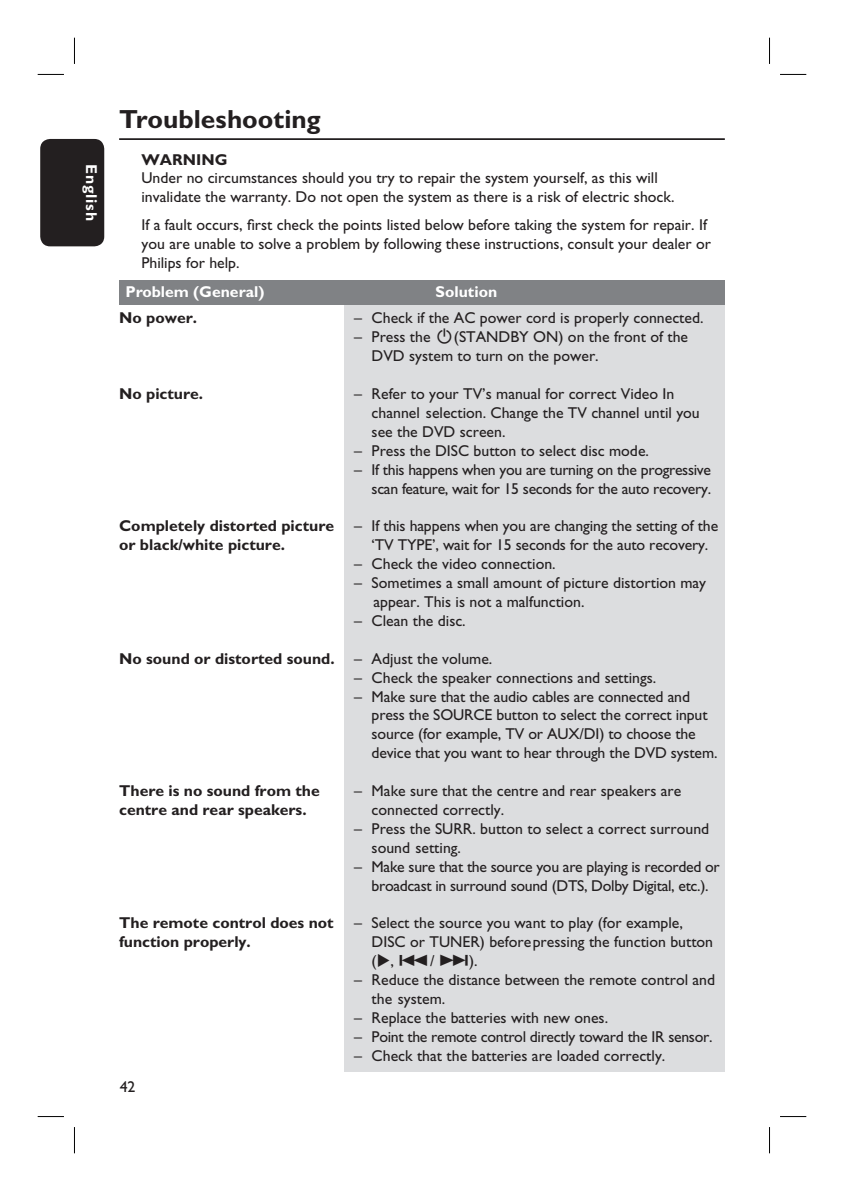
<style>
.page{position:relative;width:844px;height:1191px;background:#fff}
.page>*{position:absolute;margin:0;border:0;box-sizing:border-box;transform-origin:0 0}
.t1{font:700 26.25px "Gill Sans Std";color:#231f20}
.t2{font:15.75px/18.9px "Gill Sans Std";color:#231f20}
.t3{font:15.75px/18.9px "Gill Sans Std";letter-spacing:-.02em;color:#231f20;text-align:right}
.t4{font:700 15.75px/18.9px "Gill Sans Std";color:#231f20}
.t5{font:700 15.75px "Gill Sans Std";color:#fff}
.t6{font:700 15.75px "Gill Sans Std";letter-spacing:.05em;color:#fff}
.s1{font-family:"Sony PS Common"}
</style>
<div class="page">
<div style="left:40px;top:139px;width:64px;height:107px;background:#231f20;border-radius:10px"></div>
<div style="left:344px;top:297px;width:380px;height:774px;background:#dcdddf"></div>
<hr style="left:119px;top:138px;width:605px;height:2px;background:#231f20">
<div style="left:119px;top:280px;width:605px;height:24px;background:#808285"></div>
<svg style="left:38px;top:74px;width:26px;height:1px"></svg>
<svg style="left:780px;top:74px;width:26px;height:1px"></svg>
<svg style="left:38px;top:1116px;width:26px;height:1px"></svg>
<svg style="left:780px;top:1116px;width:26px;height:1px"></svg>
<svg style="left:74px;top:38px;width:1px;height:26px"></svg>
<svg style="left:74px;top:1127px;width:1px;height:26px"></svg>
<svg style="left:769px;top:38px;width:1px;height:26px"></svg>
<svg style="left:769px;top:1127px;width:1px;height:26px"></svg>
<p class="t6" style="left:97px;top:164px;width:58px;rotate:90deg">English</p>
<h1 class="t1" style="left:119px;top:110px;width:203px">Troubleshooting</h1>
<p class="t4" style="left:141px;top:152px;width:87px">WARNING</p>
<p class="t2" style="left:141px;top:170px;width:534px">Under no circumstances should you try to repair the system yourself, as this will invalidate the warranty. Do not open the system as there is a risk of electric shock.</p>
<p class="t2" style="left:141px;top:217px;width:571px">If a fault occurs, first check the points listed below before taking the system for repair. If you are unable to solve a problem by following these instructions, consult your dealer or<br>Philips for help.</p>
<p class="t5" style="left:125px;top:286px;width:140px">Problem (General)</p>
<p class="t5" style="left:435px;top:286px;width:63px">Solution</p>
<p class="t4" style="left:119px;top:310px;width:79px">No power.</p>
<p class="t4" style="left:119px;top:386px;width:85px">No picture.</p>
<p class="t4" style="left:119px;top:518px;width:216px">Completely distorted picture or black/white picture.</p>
<p class="t4" style="left:119px;top:650px;width:217px">No sound or distorted sound.</p>
<p class="t4" style="left:119px;top:783px;width:202px">There is no sound from the centre and rear speakers.</p>
<p class="t4" style="left:119px;top:915px;width:216px">The remote control does not function properly.</p>
<p class="t2" style="left:120px;top:1078px;width:17px">42</p>
<p class="t2" style="left:354px;top:310px;width:351px">– Check if the AC power cord is properly connected.</p>
<p class="t2" style="left:354px;top:329px;width:78px">– Press the</p>
<p class="t2" style="left:371px;top:329px;width:318px;text-indent:82px">(STANDBY ON) on the front of the<br>DVD system to turn on the power.</p>
<p class="t2" style="left:371px;top:386px;width:329px;text-indent:-17px">– Refer to your TV’s manual for correct Video In channel selection. Change the TV channel until you see the DVD screen.</p>
<p class="t2" style="left:354px;top:443px;width:296px">– Press the DISC button to select disc mode.</p>
<p class="t3" style="left:354px;top:461px;width:358px">– If this happens when you are turning on the progressive scan feature, wait for 15 seconds for the auto recovery.</p>
<p class="t2" style="left:354px;top:518px;width:365px;text-align:center">– If this happens when you are changing the setting of the ‘TV TYPE’, wait for 15 seconds for the auto recovery.</p>
<p class="t2" style="left:354px;top:556px;width:203px">– Check the video connection.</p>
<p class="t2" style="left:373px;top:575px;width:334px;text-indent:-19px">– Sometimes a small amount of picture distortion may appear. This is not a malfunction.</p>
<p class="t2" style="left:354px;top:613px;width:113px">– Clean the disc.</p>
<p class="t2" style="left:354px;top:650px;width:140px">– Adjust the volume.</p>
<p class="t2" style="left:354px;top:669px;width:304px">– Check the speaker connections and settings.</p>
<p class="t2" style="left:371px;top:688px;width:347px;text-indent:-17px">– Make sure that the audio cables are connected and press the SOURCE button to select the correct input source (for example, TV or AUX/DI) to choose the device that you want to hear through the DVD system.</p>
<p class="t2" style="left:371px;top:783px;width:311px;text-indent:-17px">– Make sure that the centre and rear speakers are connected correctly.</p>
<p class="t2" style="left:371px;top:821px;width:339px;text-indent:-17px">– Press the SURR. button to select a correct surround sound setting.</p>
<p class="t3" style="left:354px;top:858px;width:367px;text-align:center">– Make sure that the source you are playing is recorded or broadcast in surround sound (DTS, Dolby Digital, etc.).</p>
<p class="t2" style="left:371px;top:915px;width:343px;text-indent:-17px">– Select the source you want to play (for example,<br>DISC or TUNER) before pressing the function button ( , <span class="s1">.</span>/ <span class="s1">&gt;</span>).</p>
<p class="t2" style="left:371px;top:972px;width:345px;text-indent:-17px">– Reduce the distance between the remote control and the system.</p>
<p class="t2" style="left:354px;top:1010px;width:255px">– Replace the batteries with new ones.</p>
<p class="t3" style="left:354px;top:1028px;width:360px">– Point the remote control directly toward the IR sensor.</p>
<p class="t2" style="left:354px;top:1047px;width:313px">– Check that the batteries are loaded correctly.</p>
</div>
